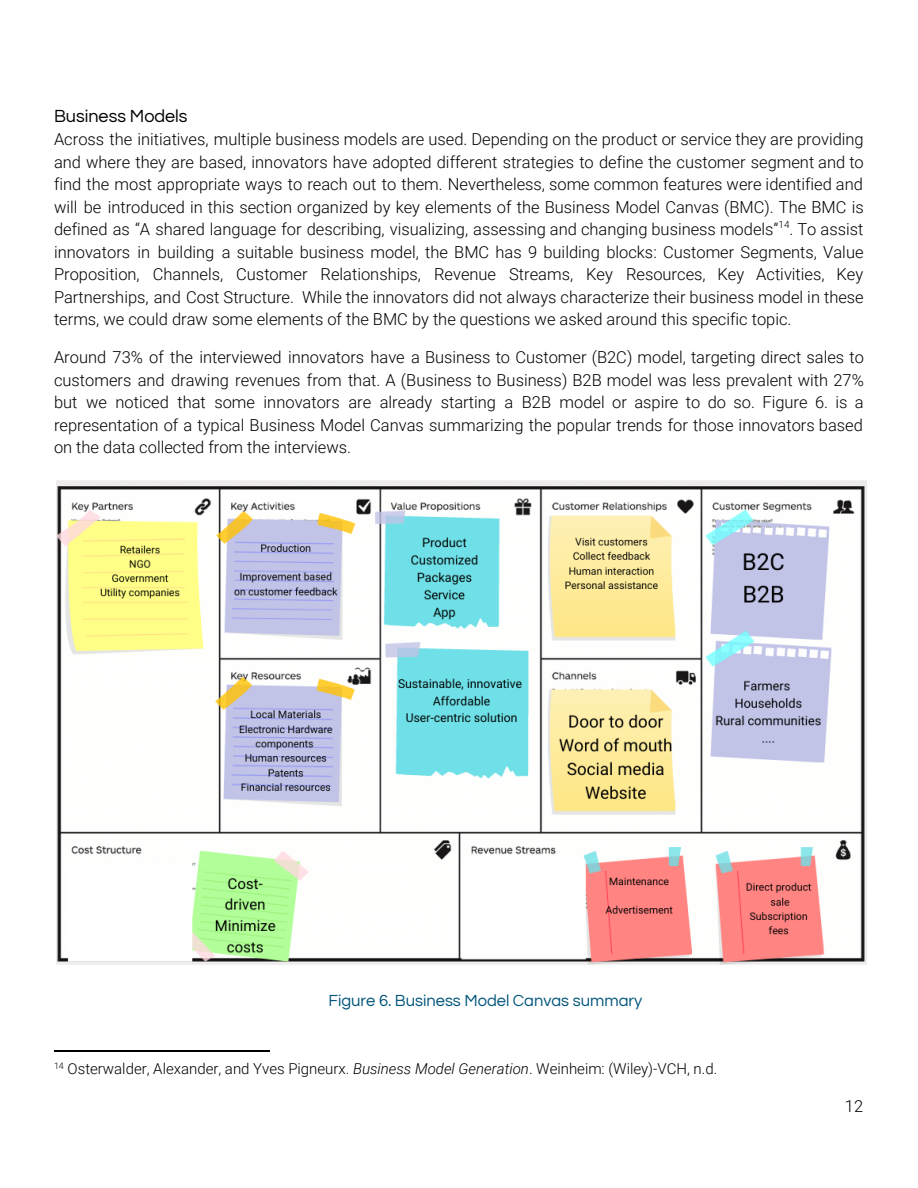
<style>
.page{position:relative;width:918px;height:1188px;background:#fff}
.page>*{position:absolute;margin:0;border:0;box-sizing:border-box;transform-origin:0 0}
.t1{font:18px "Questrial";color:#000}
.t2{font:300 16.5px/22.5px "Roboto";color:#000;text-align:justify}
.t3{font:16.5px "Questrial";color:#00557c}
.t4{font:300 15px "Roboto";color:#000}
.t5{font:300 9.9px "Roboto";color:#000}
.s1{font-style:italic}
</style>
<div class="page">
<hr style="left:54px;top:1051px;width:216px;height:1px;background:#000">
<img style="left:56px;top:480px;width:810px;height:485px">
<p class="t1" style="left:54px;top:107px;width:135px">Business Models</p>
<p class="t2" style="left:54px;top:128px;width:811px">Across the initiatives, multiple business models are used. Depending on the product or service they are providing and where they are based, innovators have adopted different strategies to define the customer segment and to find the most appropriate ways to reach out to them. Nevertheless, some common features were identified and will be introduced in this section organized by key elements of the Business Model Canvas (BMC). The BMC is defined as “A shared language for describing, visualizing, assessing and changing business models” . To assist</p>
<p class="t5" style="left:779px;top:219px;width:12px">14</p>
<p class="t2" style="left:54px;top:241px;width:811px">innovators in building a suitable business model, the BMC has 9 building blocks: Customer Segments, Value Proposition, Channels, Customer Relationships, Revenue Streams, Key Resources, Key Activities, Key Partnerships, and Cost Structure. While the innovators did not always characterize their business model in these terms, we could draw some elements of the BMC by the questions we asked around this specific topic.</p>
<p class="t2" style="left:54px;top:346px;width:811px">Around 73% of the interviewed innovators have a Business to Customer (B2C) model, targeting direct sales to customers and drawing revenues from that. A (Business to Business) B2B model was less prevalent with 27% but we noticed that some innovators are already starting a B2B model or aspire to do so. Figure 6. is a representation of a typical Business Model Canvas summarizing the popular trends for those innovators based on the data collected from the interviews.</p>
<p class="t3" style="left:328px;top:992px;width:315px">Figure 6. Business Model Canvas summary</p>
<p class="t4" style="left:54px;top:1060px;width:665px"><sup>14</sup> Osterwalder, Alexander, and Yves Pigneurx. <span class="s1">Business Model Generation</span>. Weinheim: (Wiley)-VCH, n.d.</p>
<p class="t2" style="left:845px;top:1095px;width:20px">12</p>
</div>
